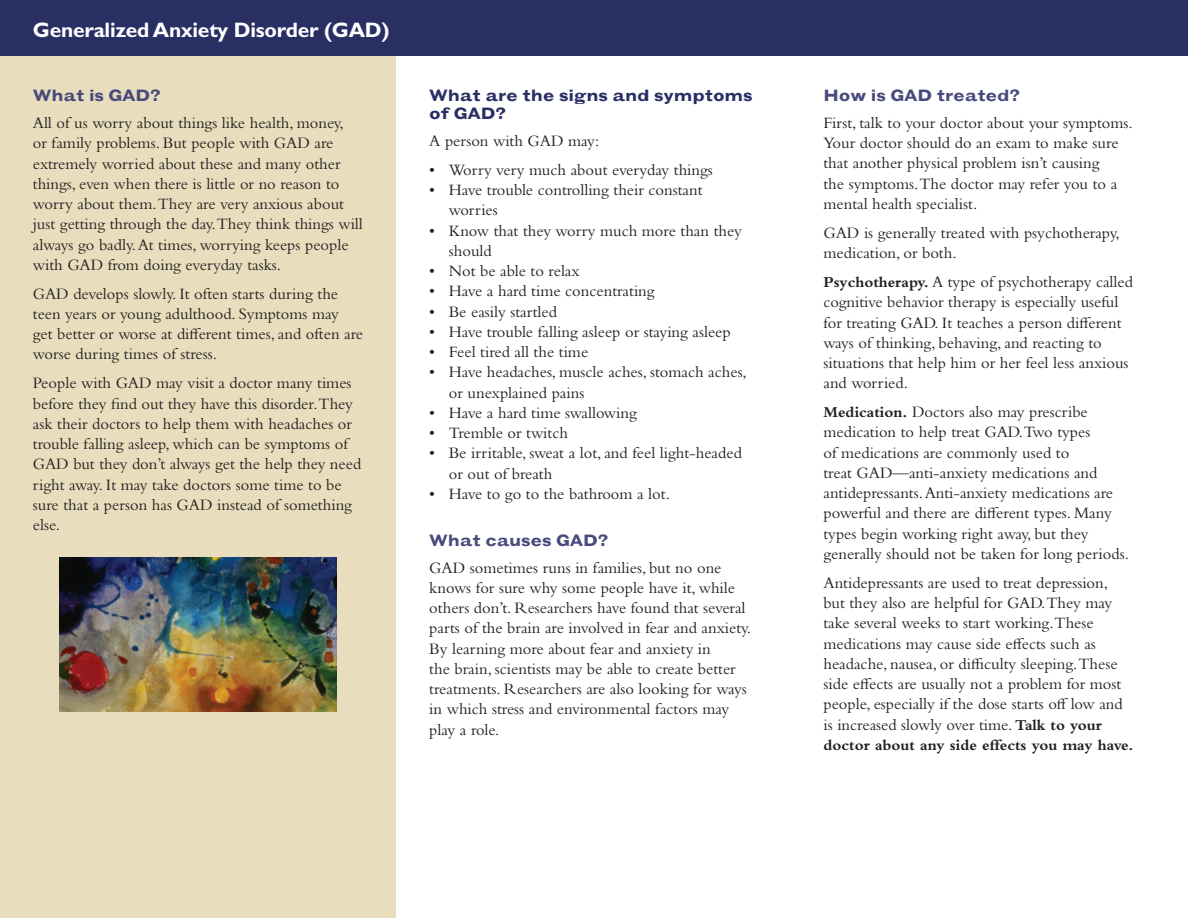
<style>
.page{position:relative;width:1188px;height:918px;background:#fff}
.page>*{position:absolute;margin:0;border:0;box-sizing:border-box;transform-origin:0 0}
.t1{font:700 21px "Gill Sans Std";letter-spacing:-.01em;color:#fff}
.t2{font:16.5px/20.2px "Bembo Std";color:#231f20}
.t3{font:700 expanded 16.5px "Grotesque";letter-spacing:-.01em;color:#484a7b}
.t4{font:700 expanded 16.5px/18px "Grotesque";letter-spacing:-.01em;color:#292e63}
.t5{font:700 15.75px "Bembo";color:#231f20}
.s1{font-family:"Bembo";font-weight:700;font-size:15.75px}
</style>
<div class="page">
<div style="left:0;top:50px;width:396px;height:868px;background:#e8ddbd"></div>
<div style="left:0;top:0;width:1188px;height:56px;background:#292e63"></div>
<img style="left:60px;top:558px;width:277px;height:154px">
<h1 class="t1" style="left:33px;top:17px;width:358px">Generalized Anxiety Disorder (GAD)</h1>
<h2 class="t3" style="left:33px;top:85px;width:130px">What is GAD?</h2>
<p class="t2" style="left:33px;top:112px;width:332px">All of us worry about things like health, money,<br>or family problems. But people with GAD are extremely worried about these and many other things, even when there is little or no reason to worry about them.They are very anxious about just getting through the day.They think things will always go badly.At times, worrying keeps people with GAD from doing everyday tasks.</p>
<p class="t2" style="left:33px;top:283px;width:332px">GAD develops slowly. It often starts during the teen years or young adulthood. Symptoms may<br>get better or worse at different times, and often are worse during times of stress.</p>
<p class="t2" style="left:33px;top:373px;width:330px">People with GAD may visit a doctor many times before they find out they have this disorder.They ask their doctors to help them with headaches or trouble falling asleep, which can be symptoms of GAD but they don’t always get the help they need right away. It may take doctors some time to be sure that a person has GAD instead of something else.</p>
<h2 class="t4" style="left:429px;top:86px;width:325px">What are the signs and symptoms of GAD?</h2>
<p class="t2" style="left:429px;top:130px;width:171px">A person with GAD may:</p>
<p class="t2" style="left:449px;top:159px;width:266px">Worry very much about everyday things</p>
<p class="t2" style="left:449px;top:180px;width:255px">Have trouble controlling their constant worries</p>
<p class="t2" style="left:449px;top:220px;width:294px">Know that they worry much more than they should</p>
<p class="t2" style="left:449px;top:260px;width:132px">Not be able to relax</p>
<p class="t2" style="left:449px;top:281px;width:207px">Have a hard time concentrating</p>
<p class="t2" style="left:449px;top:301px;width:110px">Be easily startled</p>
<p class="t2" style="left:449px;top:321px;width:283px">Have trouble falling asleep or staying asleep</p>
<p class="t2" style="left:449px;top:341px;width:141px">Feel tired all the time</p>
<p class="t2" style="left:449px;top:362px;width:300px">Have headaches, muscle aches, stomach aches, or unexplained pains</p>
<p class="t2" style="left:449px;top:402px;width:190px">Have a hard time swallowing</p>
<p class="t2" style="left:449px;top:422px;width:121px">Tremble or twitch</p>
<p class="t2" style="left:449px;top:443px;width:295px">Be irritable, sweat a lot, and feel light-headed or out of breath</p>
<p class="t2" style="left:449px;top:483px;width:223px">Have to go to the bathroom a lot.</p>
<h2 class="t3" style="left:429px;top:530px;width:181px">What causes GAD?</h2>
<p class="t2" style="left:429px;top:557px;width:323px">GAD sometimes runs in families, but no one knows for sure why some people have it, while others don’t. Researchers have found that several parts of the brain are involved in fear and anxiety.<br>By learning more about fear and anxiety in<br>the brain, scientists may be able to create better treatments. Researchers are also looking for ways in which stress and environmental factors may play a role.</p>
<p class="t2" style="left:429px;top:159px;width:7px">• •</p>
<p class="t2" style="left:429px;top:220px;width:7px">•</p>
<p class="t2" style="left:429px;top:260px;width:7px;text-align:justify">• • • • • •</p>
<p class="t2" style="left:429px;top:402px;width:7px;text-align:justify">• • •</p>
<p class="t2" style="left:429px;top:483px;width:7px">•</p>
<h2 class="t3" style="left:824px;top:85px;width:198px">How is GAD treated?</h2>
<p class="t2" style="left:824px;top:112px;width:311px">First, talk to your doctor about your symptoms.<br>Your doctor should do an exam to make sure that another physical problem isn’t causing<br>the symptoms.The doctor may refer you to a mental health specialist.</p>
<p class="t2" style="left:824px;top:222px;width:298px">GAD is generally treated with psychotherapy, medication, or both.</p>
<p class="t2" style="left:824px;top:271px;width:311px"><span class="s1">Psychotherapy.</span> A type of psychotherapy called cognitive behavior therapy is especially useful for treating GAD. It teaches a person different ways of thinking, behaving, and reacting to situations that help him or her feel less anxious and worried.</p>
<p class="t2" style="left:824px;top:402px;width:307px"><span class="s1">Medication.</span> Doctors also may prescribe medication to help treat GAD.Two types<br>of medications are commonly used to<br>treat GAD—anti-anxiety medications and antidepressants.Anti-anxiety medications are powerful and there are different types. Many types begin working right away, but they generally should not be taken for long periods.</p>
<p class="t2" style="left:824px;top:572px;width:301px">Antidepressants are used to treat depression, but they also are helpful for GAD.They may take several weeks to start working.These medications may cause side effects such as headache, nausea, or difficulty sleeping.These side effects are usually not a problem for most people, especially if the dose starts off low and is increased slowly over time. <span class="s1">Talk to your</span></p>
<p class="t5" style="left:824px;top:736px;width:311px">doctor about any side effects you may have.</p>
</div>
